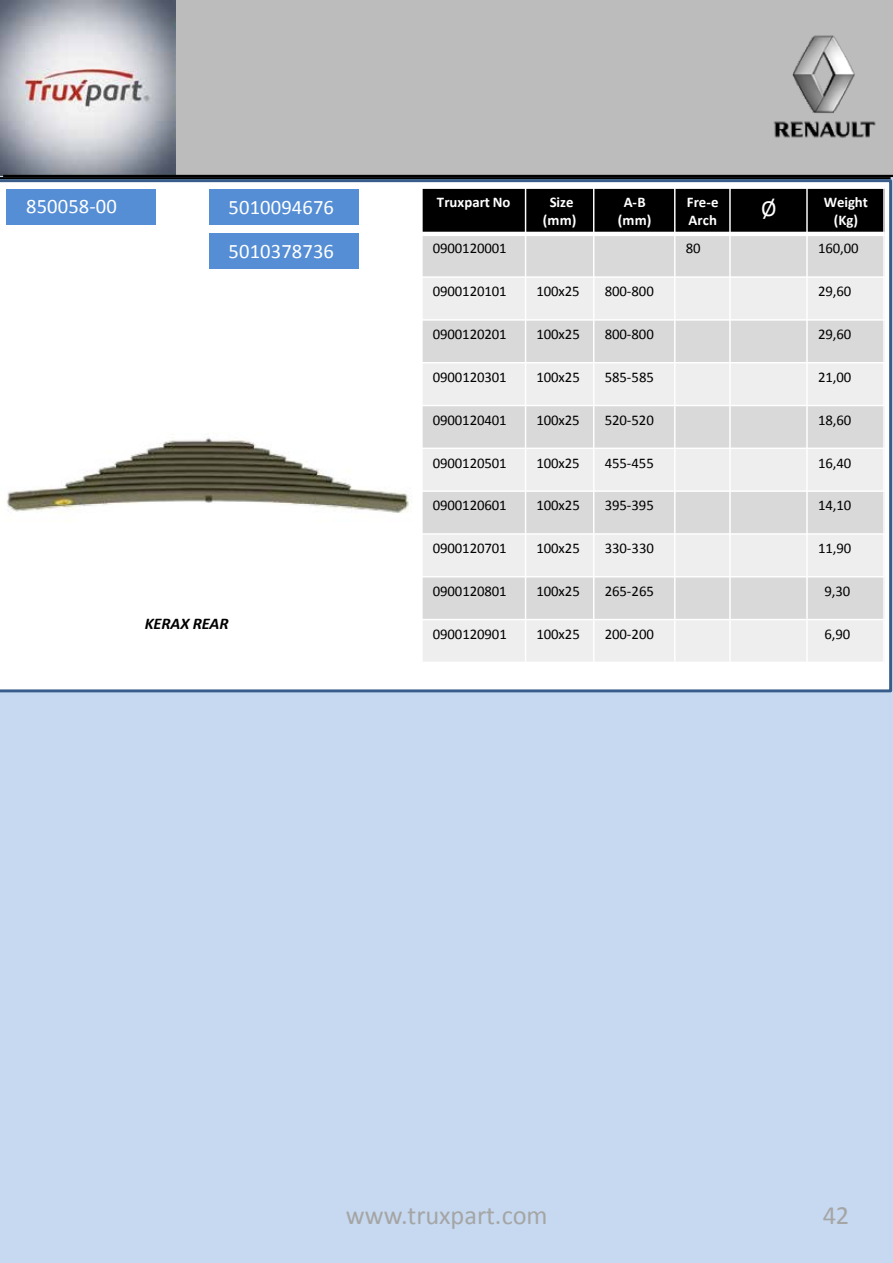
<style>
.page{position:relative;width:893px;height:1263px;background:#c6d9f1}
.page>*{position:absolute;margin:0;border:0;box-sizing:border-box;transform-origin:0 0}
.t1{font:26.4px "Calibri";letter-spacing:-.005em;color:#a5a5a4}
.t2{font:23.25px "Calibri";color:#fff}
.t3{font:20.55px/44px "Calibri";letter-spacing:.005em;color:#fff}
.t4{font:italic 700 16.35px "Calibri";color:#000}
.t5{font:14.85px "Calibri";letter-spacing:-.005em;color:#000}
.t6{font:700 14.85px/17.4px "Calibri";color:#fff;text-align:center}
</style>
<div class="page">
<div style="left:0;top:0;width:893px;height:176px;background:#bdbcbc"></div>
<img style="left:0;top:0;width:176px;height:176px">
<hr style="left:0;top:177px;width:891px;height:2px;background:#000">
<img style="left:728px;top:35px;width:165px;height:150px">
<hr style="left:3px;top:175px;width:890px;height:2px;background:#000">
<div style="left:0;top:179px;width:892px;height:513px;background:#fff"></div>
<div style="left:422px;top:188px;width:104px;height:46px;background:#000"></div>
<div style="left:526px;top:188px;width:68px;height:46px;background:#000"></div>
<div style="left:594px;top:188px;width:81px;height:46px;background:#000"></div>
<div style="left:675px;top:188px;width:55px;height:46px;background:#000"></div>
<div style="left:730px;top:188px;width:77px;height:46px;background:#000"></div>
<div style="left:807px;top:188px;width:77px;height:46px;background:#000"></div>
<div style="left:422px;top:234px;width:104px;height:43px;background:#d9d9d9"></div>
<div style="left:526px;top:234px;width:68px;height:43px;background:#d9d9d9"></div>
<div style="left:594px;top:234px;width:81px;height:43px;background:#d9d9d9"></div>
<div style="left:675px;top:234px;width:55px;height:43px;background:#d9d9d9"></div>
<div style="left:730px;top:234px;width:77px;height:43px;background:#d9d9d9"></div>
<div style="left:807px;top:234px;width:77px;height:43px;background:#d9d9d9"></div>
<div style="left:422px;top:277px;width:104px;height:43px;background:#eee"></div>
<div style="left:526px;top:277px;width:68px;height:43px;background:#eee"></div>
<div style="left:594px;top:277px;width:81px;height:43px;background:#eee"></div>
<div style="left:675px;top:277px;width:55px;height:43px;background:#eee"></div>
<div style="left:730px;top:277px;width:77px;height:43px;background:#eee"></div>
<div style="left:807px;top:277px;width:77px;height:43px;background:#eee"></div>
<div style="left:422px;top:320px;width:104px;height:43px;background:#d9d9d9"></div>
<div style="left:526px;top:320px;width:68px;height:43px;background:#d9d9d9"></div>
<div style="left:594px;top:320px;width:81px;height:43px;background:#d9d9d9"></div>
<div style="left:675px;top:320px;width:55px;height:43px;background:#d9d9d9"></div>
<div style="left:730px;top:320px;width:77px;height:43px;background:#d9d9d9"></div>
<div style="left:807px;top:320px;width:77px;height:43px;background:#d9d9d9"></div>
<div style="left:422px;top:363px;width:104px;height:42px;background:#eee"></div>
<div style="left:526px;top:363px;width:68px;height:42px;background:#eee"></div>
<div style="left:594px;top:363px;width:81px;height:42px;background:#eee"></div>
<div style="left:675px;top:363px;width:55px;height:42px;background:#eee"></div>
<div style="left:730px;top:363px;width:77px;height:42px;background:#eee"></div>
<div style="left:807px;top:363px;width:77px;height:42px;background:#eee"></div>
<div style="left:422px;top:405px;width:104px;height:43px;background:#d9d9d9"></div>
<div style="left:526px;top:405px;width:68px;height:43px;background:#d9d9d9"></div>
<div style="left:594px;top:405px;width:81px;height:43px;background:#d9d9d9"></div>
<div style="left:675px;top:405px;width:55px;height:43px;background:#d9d9d9"></div>
<div style="left:730px;top:405px;width:77px;height:43px;background:#d9d9d9"></div>
<div style="left:807px;top:405px;width:77px;height:43px;background:#d9d9d9"></div>
<div style="left:422px;top:448px;width:104px;height:43px;background:#eee"></div>
<div style="left:526px;top:448px;width:68px;height:43px;background:#eee"></div>
<div style="left:594px;top:448px;width:81px;height:43px;background:#eee"></div>
<div style="left:675px;top:448px;width:55px;height:43px;background:#eee"></div>
<div style="left:730px;top:448px;width:77px;height:43px;background:#eee"></div>
<div style="left:807px;top:448px;width:77px;height:43px;background:#eee"></div>
<div style="left:422px;top:491px;width:104px;height:43px;background:#d9d9d9"></div>
<div style="left:526px;top:491px;width:68px;height:43px;background:#d9d9d9"></div>
<div style="left:594px;top:491px;width:81px;height:43px;background:#d9d9d9"></div>
<div style="left:675px;top:491px;width:55px;height:43px;background:#d9d9d9"></div>
<div style="left:730px;top:491px;width:77px;height:43px;background:#d9d9d9"></div>
<div style="left:807px;top:491px;width:77px;height:43px;background:#d9d9d9"></div>
<div style="left:422px;top:534px;width:104px;height:43px;background:#eee"></div>
<div style="left:526px;top:534px;width:68px;height:43px;background:#eee"></div>
<div style="left:594px;top:534px;width:81px;height:43px;background:#eee"></div>
<div style="left:675px;top:534px;width:55px;height:43px;background:#eee"></div>
<div style="left:730px;top:534px;width:77px;height:43px;background:#eee"></div>
<div style="left:807px;top:534px;width:77px;height:43px;background:#eee"></div>
<div style="left:422px;top:577px;width:104px;height:42px;background:#d9d9d9"></div>
<div style="left:526px;top:577px;width:68px;height:42px;background:#d9d9d9"></div>
<div style="left:594px;top:577px;width:81px;height:42px;background:#d9d9d9"></div>
<div style="left:675px;top:577px;width:55px;height:42px;background:#d9d9d9"></div>
<div style="left:730px;top:577px;width:77px;height:42px;background:#d9d9d9"></div>
<div style="left:807px;top:577px;width:77px;height:42px;background:#d9d9d9"></div>
<div style="left:422px;top:619px;width:104px;height:43px;background:#eee"></div>
<div style="left:526px;top:619px;width:68px;height:43px;background:#eee"></div>
<div style="left:594px;top:619px;width:81px;height:43px;background:#eee"></div>
<div style="left:675px;top:619px;width:55px;height:43px;background:#eee"></div>
<div style="left:730px;top:619px;width:77px;height:43px;background:#eee"></div>
<div style="left:807px;top:619px;width:77px;height:43px;background:#eee"></div>
<hr style="left:525px;top:187px;width:1px;height:476px;background:#fff">
<hr style="left:593px;top:187px;width:1px;height:476px;background:#fff">
<hr style="left:674px;top:187px;width:1px;height:476px;background:#fff">
<hr style="left:729px;top:187px;width:2px;height:476px;background:#fff">
<hr style="left:806px;top:187px;width:2px;height:476px;background:#fff">
<hr style="left:421px;top:232px;width:464px;height:4px;background:#fff">
<hr style="left:421px;top:276px;width:464px;height:2px;background:#fff">
<hr style="left:421px;top:319px;width:464px;height:2px;background:#fff">
<hr style="left:421px;top:362px;width:464px;height:1px;background:#fff">
<hr style="left:421px;top:405px;width:464px;height:1px;background:#fff">
<hr style="left:421px;top:448px;width:464px;height:1px;background:#fff">
<hr style="left:421px;top:490px;width:464px;height:2px;background:#fff">
<hr style="left:421px;top:533px;width:464px;height:2px;background:#fff">
<hr style="left:421px;top:576px;width:464px;height:1px;background:#fff">
<hr style="left:421px;top:619px;width:464px;height:1px;background:#fff">
<hr style="left:421px;top:187px;width:2px;height:476px;background:#fff">
<hr style="left:883px;top:187px;width:2px;height:476px;background:#fff">
<hr style="left:421px;top:187px;width:464px;height:2px;background:#fff">
<hr style="left:421px;top:662px;width:464px;height:1px;background:#fff">
<div style="left:7px;top:189px;width:149px;height:36px;background:#558ed5"></div>
<div style="left:209px;top:189px;width:149px;height:36px;background:#558ed5"></div>
<img style="left:0;top:416px;width:412px;height:119px">
<div style="left:209px;top:233px;width:149px;height:36px;background:#558ed5"></div>
<h3 class="t3" style="left:26px;top:185px;width:92px">850058-00</h3>
<h3 class="t3" style="left:229px;top:185px;width:107px">5010094676<br>5010378736</h3>
<p class="t4" style="left:145px;top:613px;width:86px">KERAX REAR</p>
<p class="t6" style="left:437px;top:194px;width:75px">Truxpart No</p>
<p class="t6" style="left:543px;top:194px;width:35px">Size (mm)</p>
<p class="t6" style="left:618px;top:194px;width:35px">A-B (mm)</p>
<p class="t6" style="left:687px;top:194px;width:33px;text-align:left">Fre-e<br>Arch</p>
<h2 class="t2" style="left:761px;top:193px;width:17px">Ø</h2>
<p class="t6" style="left:824px;top:194px;width:46px">Weight (Kg)</p>
<p class="t5" style="left:433px;top:239px;width:75px">0900120001</p>
<p class="t5" style="left:686px;top:239px;width:16px">80</p>
<p class="t5" style="left:818px;top:239px;width:42px">160,00</p>
<p class="t5" style="left:433px;top:282px;width:76px">0900120101</p>
<p class="t5" style="left:536px;top:282px;width:45px">100x25</p>
<p class="t5" style="left:605px;top:282px;width:51px">800-800</p>
<p class="t5" style="left:818px;top:282px;width:35px">29,60</p>
<p class="t5" style="left:433px;top:325px;width:76px">0900120201</p>
<p class="t5" style="left:536px;top:325px;width:45px">100x25</p>
<p class="t5" style="left:605px;top:325px;width:51px">800-800</p>
<p class="t5" style="left:818px;top:325px;width:35px">29,60</p>
<p class="t5" style="left:433px;top:368px;width:76px">0900120301</p>
<p class="t5" style="left:536px;top:368px;width:45px">100x25</p>
<p class="t5" style="left:605px;top:368px;width:51px">585-585</p>
<p class="t5" style="left:818px;top:368px;width:35px">21,00</p>
<p class="t5" style="left:433px;top:410px;width:76px">0900120401</p>
<p class="t5" style="left:536px;top:410px;width:45px">100x25</p>
<p class="t5" style="left:605px;top:410px;width:51px">520-520</p>
<p class="t5" style="left:818px;top:410px;width:35px">18,60</p>
<p class="t5" style="left:433px;top:453px;width:76px">0900120501</p>
<p class="t5" style="left:536px;top:453px;width:45px">100x25</p>
<p class="t5" style="left:605px;top:453px;width:51px">455-455</p>
<p class="t5" style="left:818px;top:453px;width:35px">16,40</p>
<p class="t5" style="left:433px;top:496px;width:76px">0900120601</p>
<p class="t5" style="left:536px;top:496px;width:45px">100x25</p>
<p class="t5" style="left:605px;top:496px;width:51px">395-395</p>
<p class="t5" style="left:818px;top:496px;width:35px">14,10</p>
<p class="t5" style="left:433px;top:539px;width:76px">0900120701</p>
<p class="t5" style="left:536px;top:539px;width:45px">100x25</p>
<p class="t5" style="left:605px;top:539px;width:51px">330-330</p>
<p class="t5" style="left:818px;top:539px;width:35px">11,90</p>
<p class="t5" style="left:433px;top:582px;width:76px">0900120801</p>
<p class="t5" style="left:536px;top:582px;width:45px">100x25</p>
<p class="t5" style="left:605px;top:582px;width:51px">265-265</p>
<p class="t5" style="left:824px;top:582px;width:27px">9,30</p>
<p class="t5" style="left:433px;top:624px;width:76px">0900120901</p>
<p class="t5" style="left:536px;top:624px;width:45px">100x25</p>
<p class="t5" style="left:605px;top:624px;width:51px">200-200</p>
<p class="t5" style="left:824px;top:624px;width:27px">6,90</p>
<h1 class="t1" style="left:346px;top:1199px;width:203px">www.truxpart.com</h1>
<h1 class="t1" style="left:823px;top:1199px;width:28px">42</h1>
</div>
